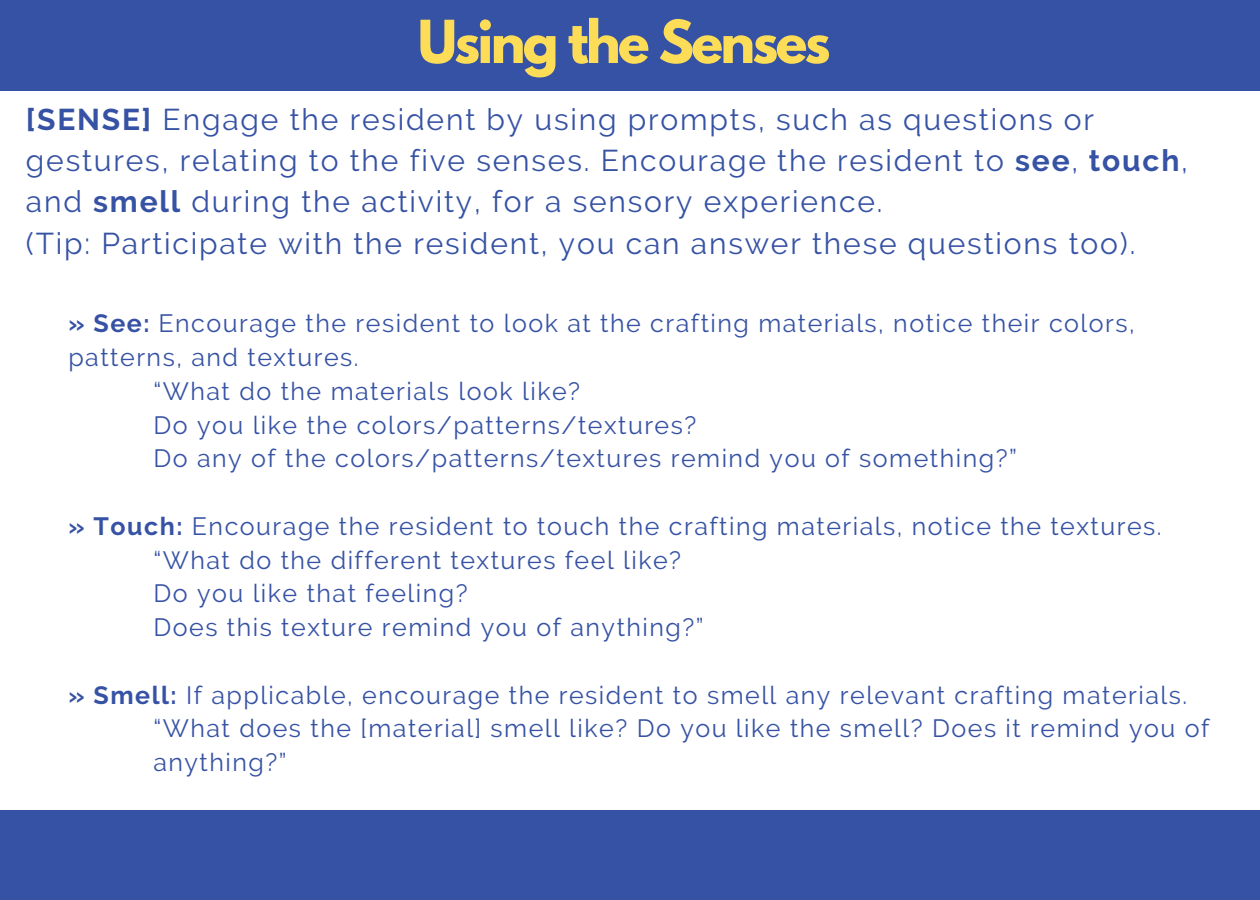
<style>
.page{position:relative;width:1260px;height:900px;background:#fff}
.page>*{position:absolute;margin:0;border:0;box-sizing:border-box;transform-origin:0 0}
.t1{font:700 52.5px "League Spartan";letter-spacing:-.05em;color:#fddd57}
.t2{font:30px/41.2px "Raleway";letter-spacing:.06em;color:#3652a4}
.t3{font:25px/33.8px "Raleway";letter-spacing:.06em;color:#3652a4}
.s1{font-weight:700}
</style>
<div class="page">
<div style="left:0;top:0;width:1260px;height:90px;background:#3652a4"></div>
<div style="left:0;top:810px;width:1260px;height:90px;background:#3652a4"></div>
<p class="t1" style="left:418px;top:16px;width:414px">Using the Senses</p>
<p class="t2" style="left:26px;top:99px;width:1164px"><span class="s1">[SENSE]</span> Engage the resident by using prompts, such as questions or gestures, relating to the five senses. Encourage the resident to <span class="s1">see</span>, <span class="s1">touch</span>, and <span class="s1">smell</span> during the activity, for a sensory experience.</p>
<p class="t2" style="left:26px;top:222px;width:1111px">(Tip: Participate with the resident, you can answer these questions too).</p>
<p class="t3" style="left:68px;top:307px;width:1068px"><span class="s1">» See:</span> Encourage the resident to look at the crafting materials, notice their colors, patterns, and textures.</p>
<p class="t3" style="left:153px;top:374px;width:428px">“What do the materials look like?</p>
<p class="t3" style="left:153px;top:408px;width:544px">Do you like the colors/patterns/textures?</p>
<p class="t3" style="left:153px;top:442px;width:865px">Do any of the colors/patterns/textures remind you of something?”</p>
<p class="t3" style="left:68px;top:509px;width:1095px"><span class="s1">» Touch:</span> Encourage the resident to touch the crafting materials, notice the textures.</p>
<p class="t3" style="left:153px;top:543px;width:529px">“What do the different textures feel like?</p>
<p class="t3" style="left:153px;top:577px;width:316px">Do you like that feeling?</p>
<p class="t3" style="left:153px;top:610px;width:552px">Does this texture remind you of anything?”</p>
<p class="t3" style="left:68px;top:678px;width:1120px"><span class="s1">» Smell:</span> If applicable, encourage the resident to smell any relevant crafting materials.</p>
<p class="t3" style="left:153px;top:712px;width:1057px">“What does the [material] smell like? Do you like the smell? Does it remind you of anything?”</p>
</div>
